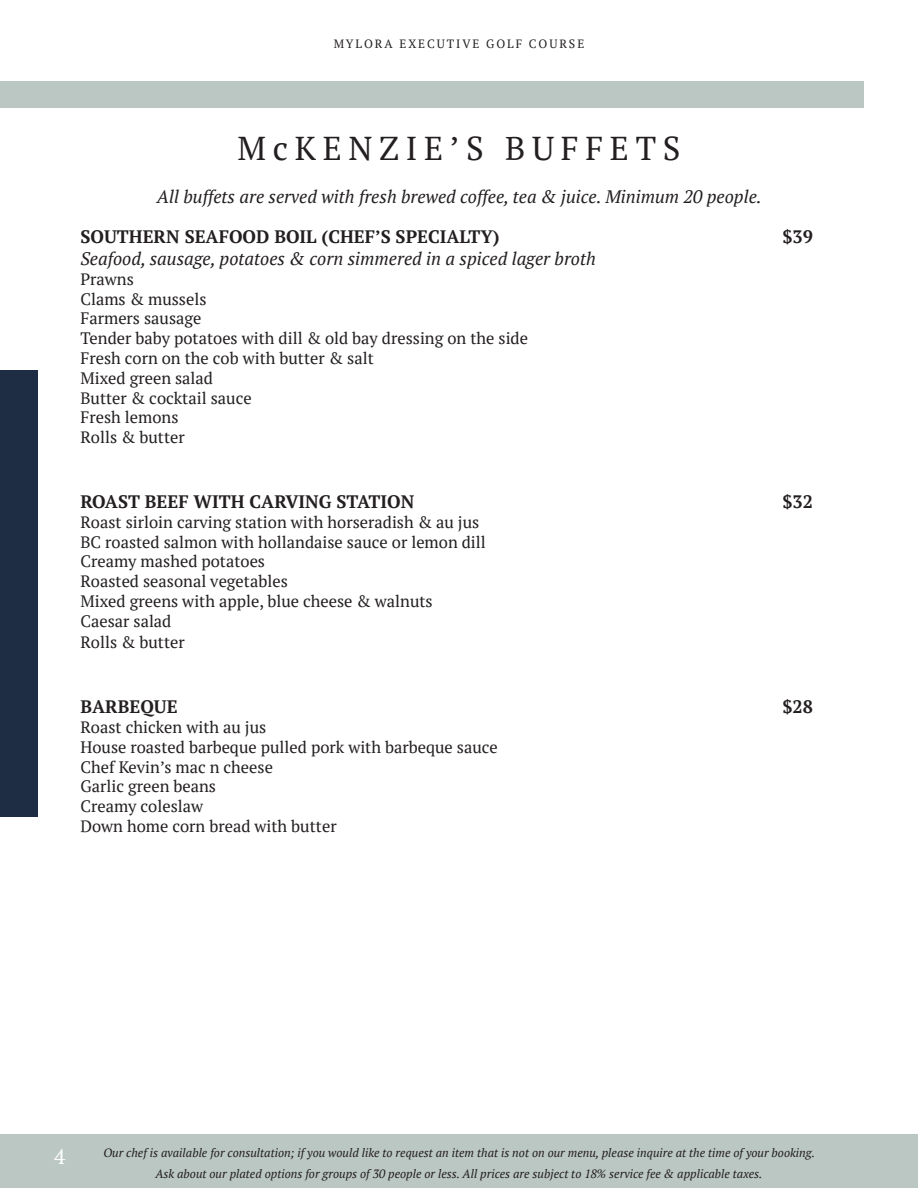
<style>
.page{position:relative;width:918px;height:1188px;background:#fff}
.page>*{position:absolute;margin:0;border:0;box-sizing:border-box;transform-origin:0 0}
.t1{font:33px "PT Serif";letter-spacing:.2em;color:#231f20}
.t2{font:21px "PT Serif";color:#fff}
.t3{font:italic 18px "PT Serif";color:#231f20}
.t4{font:700 18px "PT Serif";color:#231f20}
.t5{font:16.5px/19.8px "PT Serif";color:#231f20}
.t6{font:italic 12px "PT Serif";color:#231f20}
.t7{font:12px "PT Serif";letter-spacing:.16em;color:#231f20}
</style>
<div class="page">
<div style="left:0;top:1134px;width:918px;height:54px;background:#bbc7c2"></div>
<div style="left:0;top:371px;width:37px;height:446px;background:#1f2d44"></div>
<div style="left:0;top:81px;width:863px;height:27px;background:#bbc7c2"></div>
<p class="t7" style="left:334px;top:36px;width:252px">MYLORA EXECUTIVE GOLF COURSE</p>
<p class="t1" style="left:238px;top:126px;width:444px">McKENZIE’S BUFFETS</p>
<p class="t3" style="left:157px;top:185px;width:606px">All buffets are served with fresh brewed coffee, tea &amp; juice. Minimum 20 people.</p>
<p class="t4" style="left:80px;top:225px;width:421px">SOUTHERN SEAFOOD BOIL (CHEF’S SPECIALTY)</p>
<p class="t4" style="left:782px;top:225px;width:32px">$39</p>
<p class="t3" style="left:80px;top:247px;width:517px">Seafood, sausage, potatoes &amp; corn simmered in a spiced lager broth</p>
<p class="t5" style="left:80px;top:269px;width:55px">Prawns</p>
<p class="t5" style="left:80px;top:289px;width:128px">Clams &amp; mussels</p>
<p class="t5" style="left:80px;top:308px;width:123px">Farmers sausage</p>
<p class="t5" style="left:80px;top:328px;width:449px">Tender baby potatoes with dill &amp; old bay dressing on the side</p>
<p class="t5" style="left:80px;top:348px;width:295px">Fresh corn on the cob with butter &amp; salt</p>
<p class="t5" style="left:80px;top:368px;width:134px">Mixed green salad</p>
<p class="t5" style="left:80px;top:388px;width:173px">Butter &amp; cocktail sauce</p>
<p class="t5" style="left:80px;top:407px;width:106px">Fresh lemons<br>Rolls &amp; butter</p>
<p class="t4" style="left:80px;top:490px;width:335px">ROAST BEEF WITH CARVING STATION</p>
<p class="t4" style="left:782px;top:490px;width:32px">$32</p>
<p class="t5" style="left:80px;top:512px;width:400px">Roast sirloin carving station with horseradish &amp; au jus</p>
<p class="t5" style="left:80px;top:532px;width:407px">BC roasted salmon with hollandaise sauce or lemon dill</p>
<p class="t5" style="left:80px;top:551px;width:186px">Creamy mashed potatoes</p>
<p class="t5" style="left:80px;top:571px;width:209px">Roasted seasonal vegetables</p>
<p class="t5" style="left:80px;top:591px;width:354px">Mixed greens with apple, blue cheese &amp; walnuts</p>
<p class="t5" style="left:80px;top:611px;width:93px">Caesar salad</p>
<p class="t5" style="left:80px;top:632px;width:106px">Rolls &amp; butter</p>
<p class="t4" style="left:80px;top:695px;width:99px">BARBEQUE</p>
<p class="t4" style="left:782px;top:695px;width:32px">$28</p>
<p class="t5" style="left:80px;top:717px;width:187px">Roast chicken with au jus</p>
<p class="t5" style="left:80px;top:737px;width:419px">House roasted barbeque pulled pork with barbeque sauce</p>
<p class="t5" style="left:80px;top:757px;width:194px">Chef Kevin’s mac n cheese</p>
<p class="t5" style="left:80px;top:776px;width:137px">Garlic green beans</p>
<p class="t5" style="left:80px;top:796px;width:124px">Creamy coleslaw</p>
<p class="t5" style="left:80px;top:816px;width:258px">Down home corn bread with butter</p>
<p class="t2" style="left:54px;top:1143px;width:13px">4</p>
<p class="t6" style="left:103px;top:1145px;width:713px">Our chef is available for consultation; if you would like to request an item that is not on our menu, please inquire at the time of your booking.</p>
<p class="t6" style="left:155px;top:1166px;width:609px">Ask about our plated options for groups of 30 people or less. All prices are subject to 18% service fee &amp; applicable taxes.</p>
</div>
